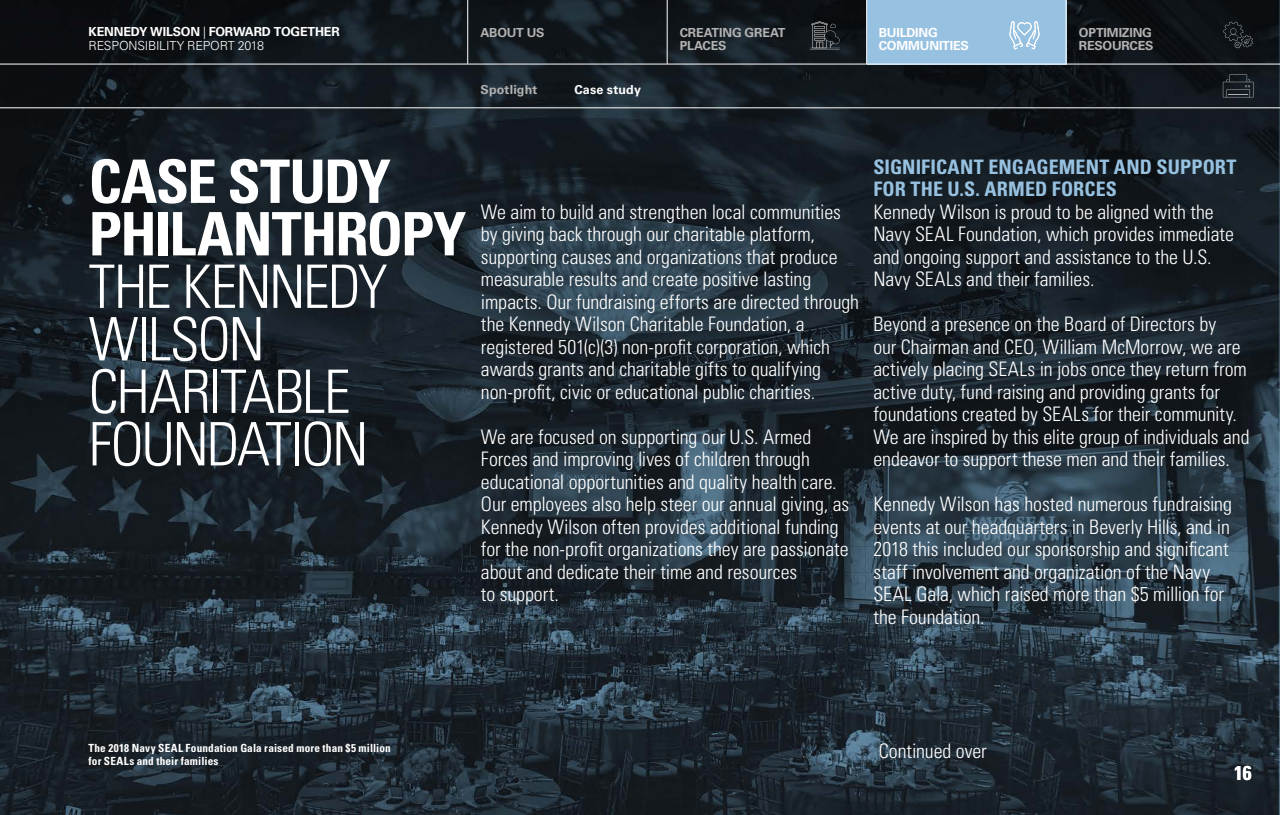
<style>
.page{position:relative;width:1280px;height:815px;background:#fff}
.page>*{position:absolute;margin:0;border:0;box-sizing:border-box;transform-origin:0 0}
.t1{font:300 condensed 60px/52.5px "Univers LT Std";letter-spacing:-.04em;color:#fff}
.t2{font:700 condensed 60px/52.5px "Univers LT Std";letter-spacing:-.025em;color:#fff}
.t3{font:300 condensed 20px/22.5px "Univers LT Std";letter-spacing:-.005em;color:#fff}
.t4{font:700 condensed 20px/22.5px "Univers LT Std";letter-spacing:.005em;color:#97c1e0}
.t5{font:700 condensed 20px "Univers LT Std";color:#fff}
.t6{font:700 12.5px/13.8px "Univers LT Std";letter-spacing:-.015em;color:#fff}
.t7{font:700 12.5px/13.8px "Univers LT Std";letter-spacing:-.015em;color:#b3b2b2}
.t8{font:700 12.5px "Univers LT Std";letter-spacing:.01em;color:#b3b2b2}
.t9{font:700 12.5px "Univers LT Std";letter-spacing:.015em;color:#fff}
.t10{font:700 condensed 11.25px/13.8px "Univers LT Std";letter-spacing:.015em;color:#fff}
.s1{font-weight:300}
</style>
<div class="page">
<img style="left:0;top:0;width:1280px;height:815px">
<svg style="left:1223px;top:74px;width:31px;height:23px"></svg>
<div style="left:867px;top:0;width:199px;height:64px;background:#97c1e0"></div>
<hr style="left:0;top:108px;width:1280px;height:1px;background:#fff">
<hr style="left:667px;top:0;width:1px;height:64px;background:#fff">
<hr style="left:467px;top:0;width:1px;height:64px;background:#fff">
<hr style="left:866px;top:0;width:1px;height:64px;background:#fff">
<hr style="left:1066px;top:0;width:1px;height:64px;background:#fff">
<hr style="left:0;top:64px;width:1280px;height:1px;background:#fff">
<svg style="left:1010px;top:21px;width:29px;height:28px"></svg>
<svg style="left:1223px;top:22px;width:30px;height:26px"></svg>
<svg style="left:810px;top:21px;width:30px;height:29px"></svg>
<p class="t6" style="left:89px;top:25px;width:253px">KENNEDY WILSON <span class="s1">|</span> FORWARD TOGETHER<br><span class="s1">RESPONSIBILITY REPORT 2018</span></p>
<p class="t7" style="left:481px;top:25px;width:66px">ABOUT US</p>
<p class="t6" style="left:879px;top:25px;width:92px">BUILDING<br>COMMUNITIES</p>
<p class="t7" style="left:680px;top:25px;width:107px">CREATING GREAT<br>PLACES</p>
<p class="t8" style="left:481px;top:83px;width:58px">Spotlight</p>
<p class="t9" style="left:574px;top:83px;width:68px">Case study</p>
<p class="t7" style="left:1079px;top:25px;width:76px">OPTIMIZING<br>RESOURCES</p>
<h1 class="t2" style="left:89px;top:155px;width:379px">CASE STUDY<br>PHILANTHROPY</h1>
<h1 class="t1" style="left:89px;top:261px;width:301px">THE KENNEDY<br>WILSON<br>CHARITABLE<br>FOUNDATION</h1>
<p class="t3" style="left:481px;top:201px;width:380px">We aim to build and strengthen local communities by giving back through our charitable platform, supporting causes and organizations that produce measurable results and create positive lasting impacts. Our fundraising efforts are directed through the Kennedy Wilson Charitable Foundation, a registered 501(c)(3) non-profit corporation, which awards grants and charitable gifts to qualifying non-profit, civic or educational public charities.</p>
<p class="t3" style="left:481px;top:426px;width:370px">We are focused on supporting our U.S. Armed Forces and improving lives of children through educational opportunities and quality health care.<br>Our employees also help steer our annual giving, as Kennedy Wilson often provides additional funding for the non-profit organizations they are passionate about and dedicate their time and resources<br>to support.</p>
<p class="t4" style="left:873px;top:155px;width:365px">SIGNIFICANT ENGAGEMENT AND SUPPORT<br>FOR THE U.S. ARMED FORCES</p>
<p class="t3" style="left:873px;top:201px;width:362px">Kennedy Wilson is proud to be aligned with the Navy SEAL Foundation, which provides immediate and ongoing support and assistance to the U.S.<br>Navy SEALs and their families.</p>
<p class="t3" style="left:873px;top:313px;width:378px">Beyond a presence on the Board of Directors by<br>our Chairman and CEO, William McMorrow, we are actively placing SEALs in jobs once they return from active duty, fund raising and providing grants for foundations created by SEALs for their community.<br>We are inspired by this elite group of individuals and endeavor to support these men and their families.</p>
<p class="t3" style="left:873px;top:493px;width:360px">Kennedy Wilson has hosted numerous fundraising events at our headquarters in Beverly Hills, and in 2018 this included our sponsorship and significant staff involvement and organization of the Navy SEAL Gala, which raised more than $5 million for the Foundation.</p>
<p class="t10" style="left:89px;top:741px;width:304px">The 2018 Navy SEAL Foundation Gala raised more than $5 million for SEALs and their families</p>
<p class="t3" style="left:879px;top:740px;width:110px">Continued over</p>
<p class="t5" style="left:1234px;top:760px;width:19px">16</p>
</div>
